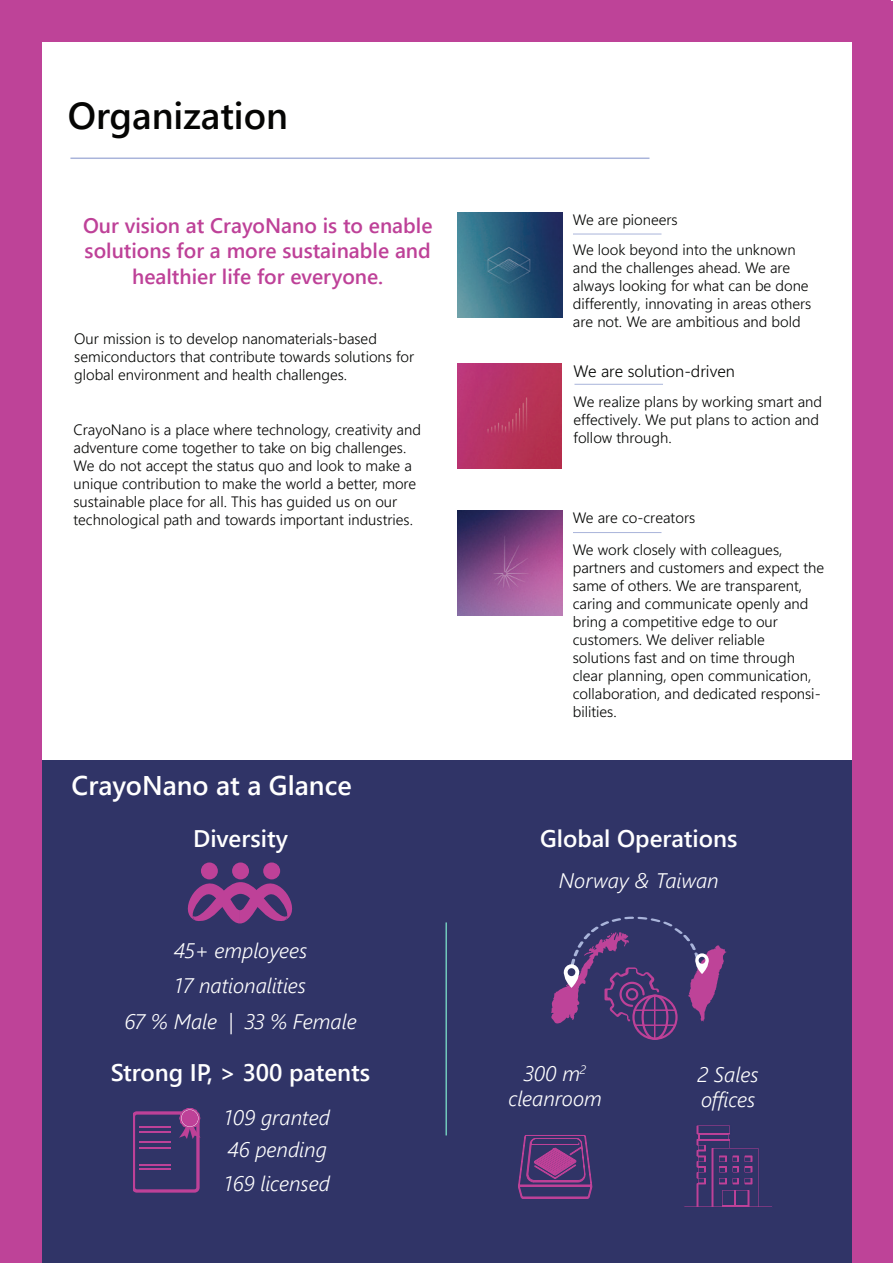
<style>
.page{position:relative;width:893px;height:1263px;background:#fff}
.page>*{position:absolute;margin:0;border:0;box-sizing:border-box;transform-origin:0 0}
.t1{font:600 37.5px "Segoe UI";color:#050504}
.t2{font:600 27px "Segoe UI";color:#fff}
.t3{font:600 24px "Segoe UI";color:#fff}
.t4{font:italic 300 21px/25.2px "Segoe UI";color:#fff}
.t5{font:600 21px/25.2px "Segoe UI";color:#be4198;text-align:center}
.t6{font:16.5px "Segoe UI Variable";color:#040503}
.t7{font:15px/18px "Segoe UI Variable";color:#040503}
.t8{font:300 15px/18px "Segoe UI";color:#050504}
.t9{font:300 15px/18px "Segoe UI";color:#040503}
</style>
<div class="page">
<div style="left:22px;top:760px;width:851px;height:503px;background:#303467"></div>
<svg style="left:551px;top:917px;width:175px;height:123px"></svg>
<svg style="left:684px;top:1125px;width:88px;height:82px"></svg>
<svg style="left:518px;top:1135px;width:74px;height:64px"></svg>
<hr style="left:445px;top:922px;width:2px;height:213px;background:#71c8bb">
<div style="left:201px;top:862px;width:17px;height:17px;background:#be4198;border-radius:50%"></div>
<div style="left:263px;top:862px;width:17px;height:17px;background:#be4198;border-radius:50%"></div>
<div style="left:232px;top:862px;width:17px;height:17px;background:#be4198;border-radius:50%"></div>
<svg style="left:187px;top:877px;width:106px;height:46px"></svg>
<svg style="left:133px;top:1108px;width:68px;height:84px"></svg>
<svg style="left:181px;top:1109px;width:17px;height:18px"></svg>
<div style="left:181px;top:1110px;width:17px;height:16px;background:#be4198;border-radius:50%"></div>
<div style="left:852px;top:1px;width:41px;height:1262px;background:#be4398"></div>
<div style="left:0;top:0;width:42px;height:1263px;background:#be4398"></div>
<div style="left:0;top:0;width:891px;height:42px;background:#be4398"></div>
<hr style="left:70px;top:158px;width:579px;height:1px;background:#a9b4da">
<img style="left:457px;top:212px;width:105px;height:105px">
<img style="left:457px;top:363px;width:104px;height:105px">
<img style="left:457px;top:510px;width:105px;height:105px">
<h1 class="t1" style="left:68px;top:81px;width:222px">Organization</h1>
<h3 class="t5" style="left:83px;top:211px;width:351px">Our vision at CrayoNano is to enable solutions for a more sustainable and healthier life for everyone.</h3>
<p class="t9" style="left:74px;top:328px;width:341px">Our mission is to develop nanomaterials-based semiconductors that contribute towards solutions for global environment and health challenges.</p>
<p class="t8" style="left:74px;top:419px;width:349px">CrayoNano is a place where technology, creativity and adventure come together to take on big challenges.<br>We do not accept the status quo and look to make a unique contribution to make the world a better, more sustainable place for all. This has guided us on our technological path and towards important industries.</p>
<h3 class="t3" style="left:66px;top:756px;width:250px">CrayoNano at a Glance</h3>
<h2 class="t2" style="left:72px;top:760px;width:282px">CrayoNano at a Glance</h2>
<h3 class="t3" style="left:193px;top:816px;width:96px">Diversity</h3>
<h3 class="t4" style="left:174px;top:935px;width:135px">45+ employees</h3>
<h3 class="t4" style="left:124px;top:964px;width:234px;line-height:35.7px;text-align:center">17 nationalities<br>67 % Male | 33 % Female</h3>
<h3 class="t3" style="left:111px;top:1049px;width:261px">Strong IP, &gt; 300 patents</h3>
<h3 class="t4" style="left:225px;top:1098px;width:107px;line-height:32px">109 granted<br>46 pending</h3>
<h3 class="t4" style="left:224px;top:1167px;width:107px">169 licensed</h3>
<p class="t7" style="left:573px;top:204px;width:224px;line-height:29.7px">We are pioneers<br>We look beyond into the unknown</p>
<p class="t7" style="left:573px;top:258px;width:240px">and the challenges ahead. We are always looking for what can be done differently, innovating in areas others are not. We are ambitious and bold</p>
<p class="t6" style="left:574px;top:360px;width:163px">We are solution-driven</p>
<p class="t7" style="left:574px;top:392px;width:250px">We realize plans by working smart and effectively. We put plans to action and follow through.</p>
<p class="t7" style="left:573px;top:501px;width:211px;line-height:31.8px">We are co-creators<br>We work closely with colleagues,</p>
<p class="t7" style="left:573px;top:558px;width:253px">partners and customers and expect the same of others. We are transparent, caring and communicate openly and bring a competitive edge to our customers. We deliver reliable solutions fast and on time through clear planning, open communication, collaboration, and dedicated responsi&shy;bilities.</p>
<h3 class="t3" style="left:540px;top:816px;width:199px">Global Operations</h3>
<h3 class="t4" style="left:559px;top:865px;width:161px">Norway &amp; Taiwan</h3>
<h3 class="t4" style="left:508px;top:1058px;width:95px;text-align:center">300 m<sup>2 </sup>cleanroom</h3>
<h3 class="t4" style="left:698px;top:1058px;width:62px">2 Sales offices</h3>
</div>
